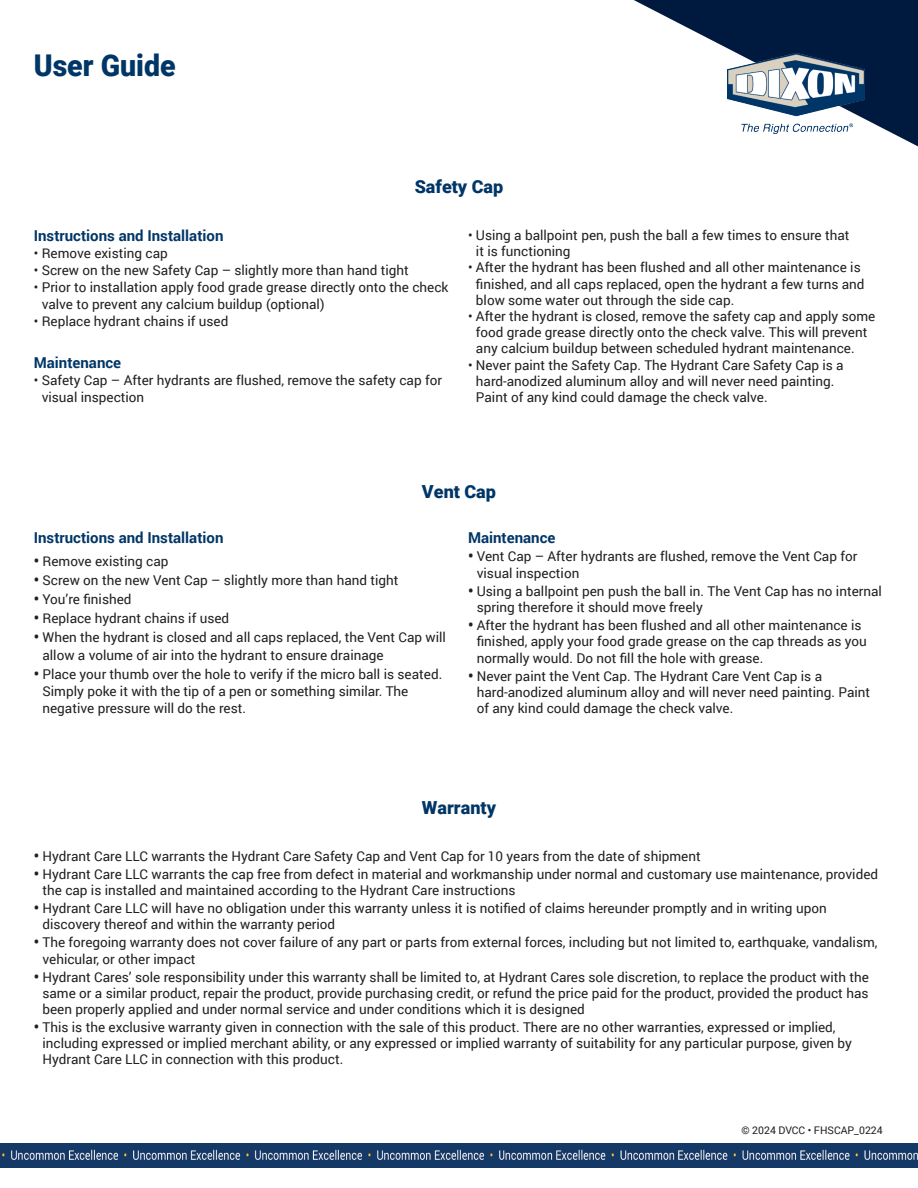
<style>
.page{position:relative;width:918px;height:1188px;background:#fff}
.page>*{position:absolute;margin:0;border:0;box-sizing:border-box;transform-origin:0 0}
.t1{font:900 30px "Roboto";color:#003667;scale:.95 1}
._2020_Product_Name{font:900 18px "Roboto";color:#003667}
.t2{font:700 15px "Roboto";color:#003667}
.t3{font:13.5px/16.2px "Roboto";color:#231f20}
.t4{font:10.5px "Roboto";color:#231f20}
.s1{font-weight:700;font-size:15px}
</style>
<div class="page">
<svg style="left:634px;top:0;width:284px;height:146px"></svg>
<img style="left:728px;top:53px;width:137px;height:80px">
<img style="left:0;top:1144px;width:502px;height:24px">
<img style="left:502px;top:1144px;width:416px;height:24px">
<p class="t1" style="left:34px;top:44px;width:151px">User Guide</p>
<p class="_2020_Product_Name" style="left:415px;top:174px;width:90px">Safety Cap</p>
<p class="t2" style="left:34px;top:226px;width:191px">Instructions and Installation</p>
<p class="t3" style="left:34px;top:245px;width:136px">• Remove existing cap</p>
<p class="t3" style="left:34px;top:262px;width:377px">• Screw on the new Safety Cap – slightly more than hand tight</p>
<p class="t3" style="left:42px;top:278px;width:408px;line-height:17px;text-indent:-8px">• Prior to installation apply food grade grease directly onto the check valve to prevent any calcium buildup (optional)</p>
<p class="t3" style="left:34px;top:312px;width:196px">• Replace hydrant chains if used</p>
<p class="t2" style="left:34px;top:352px;width:89px">Maintenance</p>
<p class="t3" style="left:42px;top:371px;width:402px;line-height:17px;text-indent:-8px">• Safety Cap – After hydrants are flushed, remove the safety cap for visual inspection</p>
<p class="t3" style="left:476px;top:226px;width:375px;text-indent:-8px">• Using a ballpoint pen, push the ball a few times to ensure that it is functioning</p>
<p class="t3" style="left:476px;top:259px;width:390px;text-indent:-8px">• After the hydrant has been flushed and all other maintenance is finished, and all caps replaced, open the hydrant a few turns and blow some water out through the side cap.</p>
<p class="t3" style="left:476px;top:308px;width:401px;text-indent:-8px">• After the hydrant is closed, remove the safety cap and apply some food grade grease directly onto the check valve. This will prevent any calcium buildup between scheduled hydrant maintenance.</p>
<p class="t3" style="left:476px;top:356px;width:369px;text-indent:-8px">• Never paint the Safety Cap. The Hydrant Care Safety Cap is a hard-anodized aluminum alloy and will never need painting.<br>Paint of any kind could damage the check valve.</p>
<p class="_2020_Product_Name" style="left:422px;top:479px;width:75px">Vent Cap</p>
<p class="t2" style="left:34px;top:527px;width:191px">Instructions and Installation</p>
<p class="t3" style="left:34px;top:553px;width:136px"><span class="s1">•</span> Remove existing cap</p>
<p class="t3" style="left:34px;top:572px;width:366px"><span class="s1">•</span> Screw on the new Vent Cap – slightly more than hand tight</p>
<p class="t3" style="left:34px;top:591px;width:99px"><span class="s1">•</span> You’re finished</p>
<p class="t3" style="left:34px;top:610px;width:197px"><span class="s1">•</span> Replace hydrant chains if used</p>
<p class="t3" style="left:43px;top:628px;width:405px;line-height:17.2px;text-indent:-9px"><span class="s1">•</span> When the hydrant is closed and all caps replaced, the Vent Cap will allow a volume of air into the hydrant to ensure drainage</p>
<p class="t3" style="left:43px;top:665px;width:401px;line-height:17.2px;text-indent:-9px"><span class="s1">•</span> Place your thumb over the hole to verify if the micro ball is seated.<br>Simply poke it with the tip of a pen or something similar. The negative pressure will do the rest.</p>
<p class="t2" style="left:468px;top:527px;width:89px">Maintenance</p>
<p class="t3" style="left:477px;top:548px;width:382px;text-indent:-9px"><span class="s1">•</span> Vent Cap – After hydrants are flushed, remove the Vent Cap for visual inspection</p>
<p class="t3" style="left:477px;top:582px;width:407px;text-indent:-9px"><span class="s1">•</span> Using a ballpoint pen push the ball in. The Vent Cap has no internal spring therefore it should move freely</p>
<p class="t3" style="left:477px;top:617px;width:392px;text-indent:-9px"><span class="s1">•</span> After the hydrant has been flushed and all other maintenance is finished, apply your food grade grease on the cap threads as you normally would. Do not fill the hole with grease.</p>
<p class="t3" style="left:477px;top:667px;width:395px;text-indent:-9px"><span class="s1">•</span> Never paint the Vent Cap. The Hydrant Care Vent Cap is a hard-anodized aluminum alloy and will never need painting. Paint of any kind could damage the check valve.</p>
<p class="_2020_Product_Name" style="left:422px;top:795px;width:76px">Warranty</p>
<p class="t3" style="left:34px;top:848px;width:668px"><span class="s1">•</span> Hydrant Care LLC warrants the Hydrant Care Safety Cap and Vent Cap for 10 years from the date of shipment</p>
<p class="t3" style="left:43px;top:866px;width:837px;text-indent:-9px"><span class="s1">•</span> Hydrant Care LLC warrants the cap free from defect in material and workmanship under normal and customary use maintenance, provided the cap is installed and maintained according to the Hydrant Care instructions</p>
<p class="t3" style="left:43px;top:900px;width:786px;text-indent:-9px"><span class="s1">•</span> Hydrant Care LLC will have no obligation under this warranty unless it is notified of claims hereunder promptly and in writing upon discovery thereof and within the warranty period</p>
<p class="t3" style="left:43px;top:934px;width:837px;text-indent:-9px"><span class="s1">•</span> The foregoing warranty does not cover failure of any part or parts from external forces, including but not limited to, earthquake, vandalism, vehicular, or other impact</p>
<p class="t3" style="left:43px;top:968px;width:828px;text-align:justify;text-indent:-9px"><span class="s1">•</span> Hydrant Cares’ sole responsibility under this warranty shall be limited to, at Hydrant Cares sole discretion, to replace the product with the same or a similar product, repair the product, provide purchasing credit, or refund the price paid for the product, provided the product has been properly applied and under normal service and under conditions which it is designed</p>
<p class="t3" style="left:43px;top:1019px;width:811px;text-indent:-9px"><span class="s1">•</span> This is the exclusive warranty given in connection with the sale of this product. There are no other warranties, expressed or implied, including expressed or implied merchant ability, or any expressed or implied warranty of suitability for any particular purpose, given by<br>Hydrant Care LLC in connection with this product.</p>
<p class="t4" style="left:741px;top:1123px;width:143px">© 2024 DVCC • FHSCAP_0224</p>
</div>
